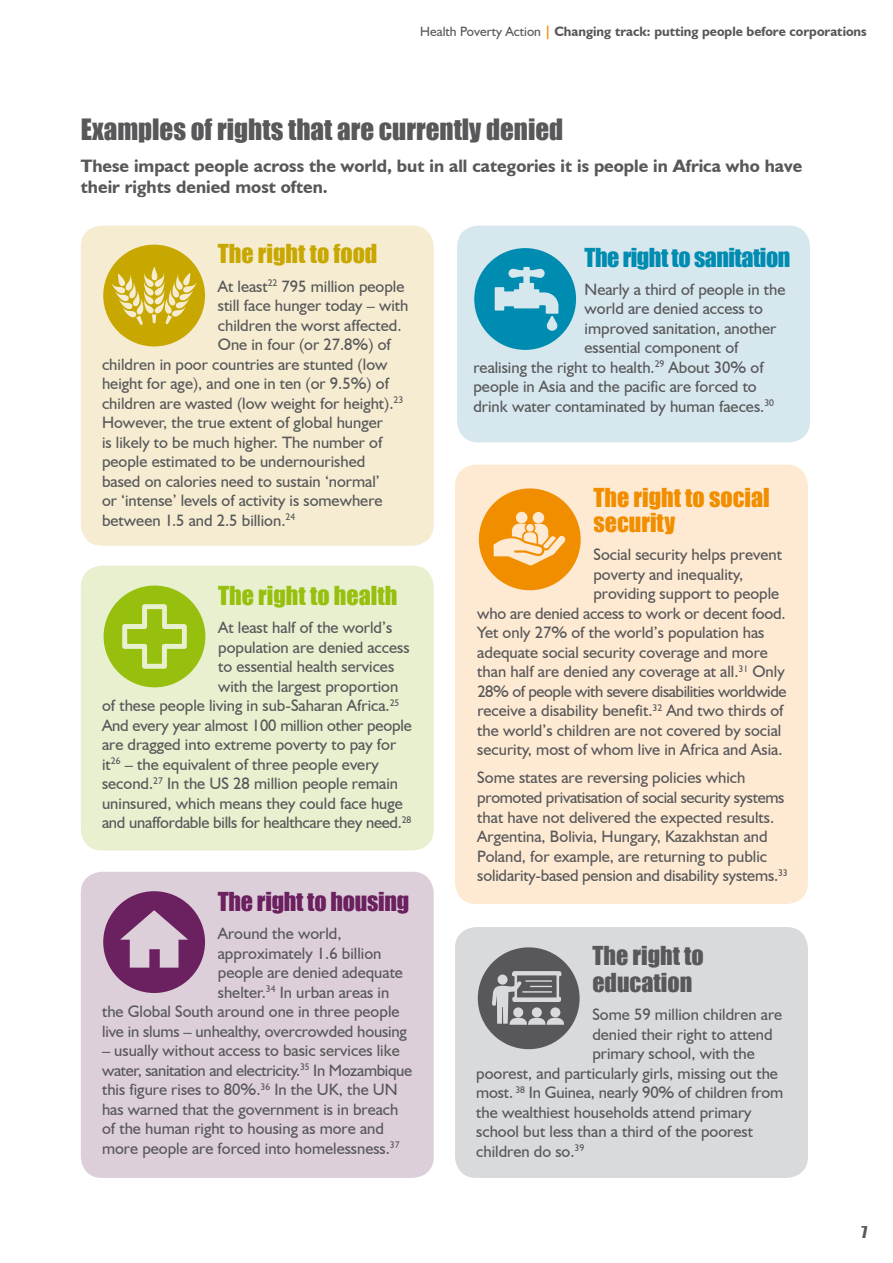
<style>
.page{position:relative;width:893px;height:1263px;background:#fff}
.page>*{position:absolute;margin:0;border:0;box-sizing:border-box;transform-origin:0 0}
.t1{font:27px "Impact";color:#58585a}
.t2{font:24px/25.5px "Impact";color:#f18e00}
.t3{font:24px "Impact";letter-spacing:-.02em;color:#008bb1}
.t4{font:24px/27px "Impact";color:#58585a}
.t5{font:24px "Impact";letter-spacing:-.01em;color:#6b205f}
.t6{font:24px "Impact";color:#97bf0d}
.t7{font:24px "Impact";color:#c8a800}
.t8{font:700 18px/21px "Humanist 521 BT";color:#58585a}
.t9{font:16.5px/19.5px "Humanist 521 BT";color:#58585a}
.t10{font:16.5px "Humanist 521 BT";letter-spacing:-.025em;color:#58585a}
.t11{font:15px "Impact";color:#58585a}
.t12{font:700 13.5px "Humanist 521 BT";color:#58585a}
.s1{font-weight:400}
.s2{color:#f18e00}
</style>
<div class="page">
<div style="left:81px;top:226px;width:353px;height:320px;background:#f5ecd1;border-radius:21px"></div>
<div style="left:455px;top:465px;width:353px;height:439px;background:#feead2;border-radius:21px"></div>
<div style="left:457px;top:226px;width:353px;height:216px;background:#d6e7ee;border-radius:21px"></div>
<div style="left:81px;top:566px;width:353px;height:284px;background:#e8f0cf;border-radius:21px"></div>
<div style="left:81px;top:872px;width:353px;height:306px;background:#ddcfda;border-radius:21px"></div>
<div style="left:455px;top:927px;width:353px;height:251px;background:#d9dadb;border-radius:21px"></div>
<div style="left:103px;top:245px;width:102px;height:101px;background:#c8a800;border-radius:50%"></div>
<div style="left:104px;top:585px;width:101px;height:102px;background:#97bf0d;border-radius:50%"></div>
<div style="left:103px;top:891px;width:102px;height:102px;background:#6b205f;border-radius:50%"></div>
<div style="left:474px;top:248px;width:102px;height:102px;background:#008bb1;border-radius:50%"></div>
<div style="left:478px;top:947px;width:102px;height:102px;background:#58585a;border-radius:50%"></div>
<div style="left:479px;top:488px;width:102px;height:102px;background:#f18e00;border-radius:50%"></div>
<svg style="left:122px;top:604px;width:65px;height:65px"></svg>
<svg style="left:495px;top:267px;width:63px;height:64px"></svg>
<div style="left:516px;top:512px;width:11px;height:11px;background:#feead2;border-radius:50%"></div>
<div style="left:533px;top:512px;width:11px;height:11px;background:#feead2;border-radius:50%"></div>
<svg style="left:493px;top:524px;width:73px;height:41px"></svg>
<svg style="left:120px;top:910px;width:68px;height:58px"></svg>
<svg style="left:492px;top:971px;width:72px;height:54px"></svg>
<svg style="left:112px;top:267px;width:85px;height:59px"></svg>
<p class="t12" style="left:420px;top:23px;width:448px"><span class="s1">Health Poverty Action</span> <span class="s2">|</span> Changing track: putting people before corporations</p>
<h1 class="t1" style="left:81px;top:109px;width:484px">Examples of rights that are currently denied</h1>
<p class="t8" style="left:81px;top:155px;width:723px">These impact people across the world, but in all categories it is people in Africa who have their rights denied most often.</p>
<h2 class="t7" style="left:218px;top:235px;width:161px">The right to food</h2>
<p class="t9" style="left:218px;top:276px;width:188px">At least<sup>22</sup> 795 million people</p>
<p class="t9" style="left:218px;top:295px;width:192px">still face hunger today – with</p>
<p class="t9" style="left:218px;top:315px;width:185px">children the worst affected.</p>
<p class="t9" style="left:218px;top:334px;width:175px">One in four (or 27.8%) of</p>
<p class="t9" style="left:102px;top:354px;width:287px">children in poor countries are stunted (low</p>
<p class="t9" style="left:102px;top:373px;width:289px">height for age), and one in ten (or 9.5%) of</p>
<p class="t9" style="left:102px;top:393px;width:303px">children are wasted (low weight for height).<sup>23</sup></p>
<p class="t9" style="left:102px;top:412px;width:282px">However, the true extent of global hunger</p>
<p class="t9" style="left:102px;top:432px;width:282px">is likely to be much higher. The number of</p>
<p class="t9" style="left:102px;top:451px;width:265px">people estimated to be undernourished</p>
<p class="t9" style="left:102px;top:471px;width:279px">based on calories need to sustain ‘normal’</p>
<p class="t9" style="left:102px;top:490px;width:282px">or ‘intense’ levels of activity is somewhere</p>
<p class="t9" style="left:102px;top:510px;width:195px">between 1.5 and 2.5 billion.<sup>24</sup></p>
<h2 class="t6" style="left:218px;top:577px;width:181px">The right to health</h2>
<p class="t9" style="left:218px;top:617px;width:176px">At least half of the world’s</p>
<p class="t9" style="left:218px;top:637px;width:193px">population are denied access</p>
<p class="t9" style="left:218px;top:656px;width:178px">to essential health services</p>
<p class="t9" style="left:218px;top:676px;width:182px">with the largest proportion</p>
<p class="t9" style="left:102px;top:695px;width:299px">of these people living in sub-Saharan Africa.<sup>25</sup></p>
<p class="t9" style="left:102px;top:715px;width:311px">And every year almost 100 million other people</p>
<p class="t9" style="left:102px;top:734px;width:296px">are dragged into extreme poverty to pay for</p>
<p class="t9" style="left:102px;top:754px;width:278px">it<sup>26</sup> – the equivalent of three people every</p>
<p class="t9" style="left:102px;top:773px;width:298px">second.<sup>27</sup> In the US 28 million people remain</p>
<p class="t9" style="left:102px;top:793px;width:302px">uninsured, which means they could face huge</p>
<p class="t9" style="left:102px;top:812px;width:311px">and unaffordable bills for healthcare they need.<sup>28</sup></p>
<h2 class="t5" style="left:218px;top:883px;width:193px">The right to housing</h2>
<p class="t9" style="left:218px;top:923px;width:125px">Around the world,</p>
<p class="t9" style="left:218px;top:943px;width:165px">approximately 1.6 billion</p>
<p class="t9" style="left:218px;top:962px;width:187px">people are denied adequate</p>
<p class="t9" style="left:218px;top:982px;width:173px">shelter.<sup>34</sup> In urban areas in</p>
<p class="t9" style="left:102px;top:1001px;width:299px">the Global South around one in three people</p>
<p class="t9" style="left:102px;top:1021px;width:306px">live in slums – unhealthy, overcrowded housing</p>
<p class="t9" style="left:102px;top:1040px;width:312px">– usually without access to basic services like water, sanitation and electricity.<sup>35</sup> In Mozambique this figure rises to 80%.<sup>36</sup> In the UK, the UN has warned that the government is in breach of the human right to housing as more and more people are forced into homelessness.<sup>37</sup></p>
<h2 class="t3" style="left:585px;top:239px;width:207px">The right to sanitation</h2>
<p class="t9" style="left:585px;top:279px;width:202px">Nearly a third of people in the</p>
<p class="t9" style="left:585px;top:298px;width:180px">world are denied access to</p>
<p class="t9" style="left:585px;top:318px;width:193px">improved sanitation, another</p>
<p class="t9" style="left:585px;top:337px;width:156px">essential component of</p>
<p class="t9" style="left:473px;top:357px;width:292px">realising the right to health.<sup>29</sup> About 30% of</p>
<p class="t9" style="left:473px;top:376px;width:285px">people in Asia and the pacific are forced to</p>
<p class="t9" style="left:473px;top:396px;width:302px">drink water contaminated by human faeces.<sup>30</sup></p>
<h2 class="t2" style="left:593px;top:484px;width:178px">The right to social security</h2>
<p class="t9" style="left:593px;top:545px;width:190px">Social security helps prevent</p>
<p class="t9" style="left:593px;top:564px;width:151px">poverty and inequality,</p>
<p class="t9" style="left:593px;top:584px;width:187px">providing support to people</p>
<p class="t9" style="left:477px;top:603px;width:310px">who are denied access to work or decent food.</p>
<p class="t9" style="left:477px;top:623px;width:289px">Yet only 27% of the world’s population has</p>
<p class="t9" style="left:477px;top:642px;width:292px">adequate social security coverage and more</p>
<p class="t9" style="left:477px;top:662px;width:309px">than half are denied any coverage at all.<sup>31</sup> Only</p>
<p class="t10" style="left:477px;top:681px;width:311px">28% of people with severe disabilities worldwide</p>
<p class="t9" style="left:477px;top:701px;width:308px">receive a disability benefit.<sup>32</sup> And two thirds of</p>
<p class="t9" style="left:477px;top:720px;width:305px">the world’s children are not covered by social</p>
<p class="t9" style="left:477px;top:740px;width:307px">security, most of whom live in Africa and Asia.</p>
<p class="t9" style="left:477px;top:768px;width:312px">Some states are reversing policies which promoted privatisation of social security systems that have not delivered the expected results.<br>Argentina, Bolivia, Hungary, Kazakhstan and Poland, for example, are returning to public solidarity-based pension and disability systems.<sup>33</sup></p>
<h2 class="t4" style="left:592px;top:941px;width:113px">The right to education</h2>
<p class="t9" style="left:592px;top:1004px;width:191px">Some 59 million children are</p>
<p class="t9" style="left:592px;top:1024px;width:182px">denied their right to attend</p>
<p class="t9" style="left:592px;top:1043px;width:164px">primary school, with the</p>
<p class="t9" style="left:476px;top:1063px;width:303px">poorest, and particularly girls, missing out the</p>
<p class="t9" style="left:476px;top:1082px;width:308px">most. <sup>38</sup> In Guinea, nearly 90% of children from</p>
<p class="t9" style="left:476px;top:1102px;width:277px">the wealthiest households attend primary</p>
<p class="t9" style="left:476px;top:1121px;width:278px">school but less than a third of the poorest</p>
<p class="t9" style="left:476px;top:1141px;width:110px">children do so.<sup>39</sup></p>
<p class="t11" style="left:862px;top:1221px;width:7px">7</p>
</div>
